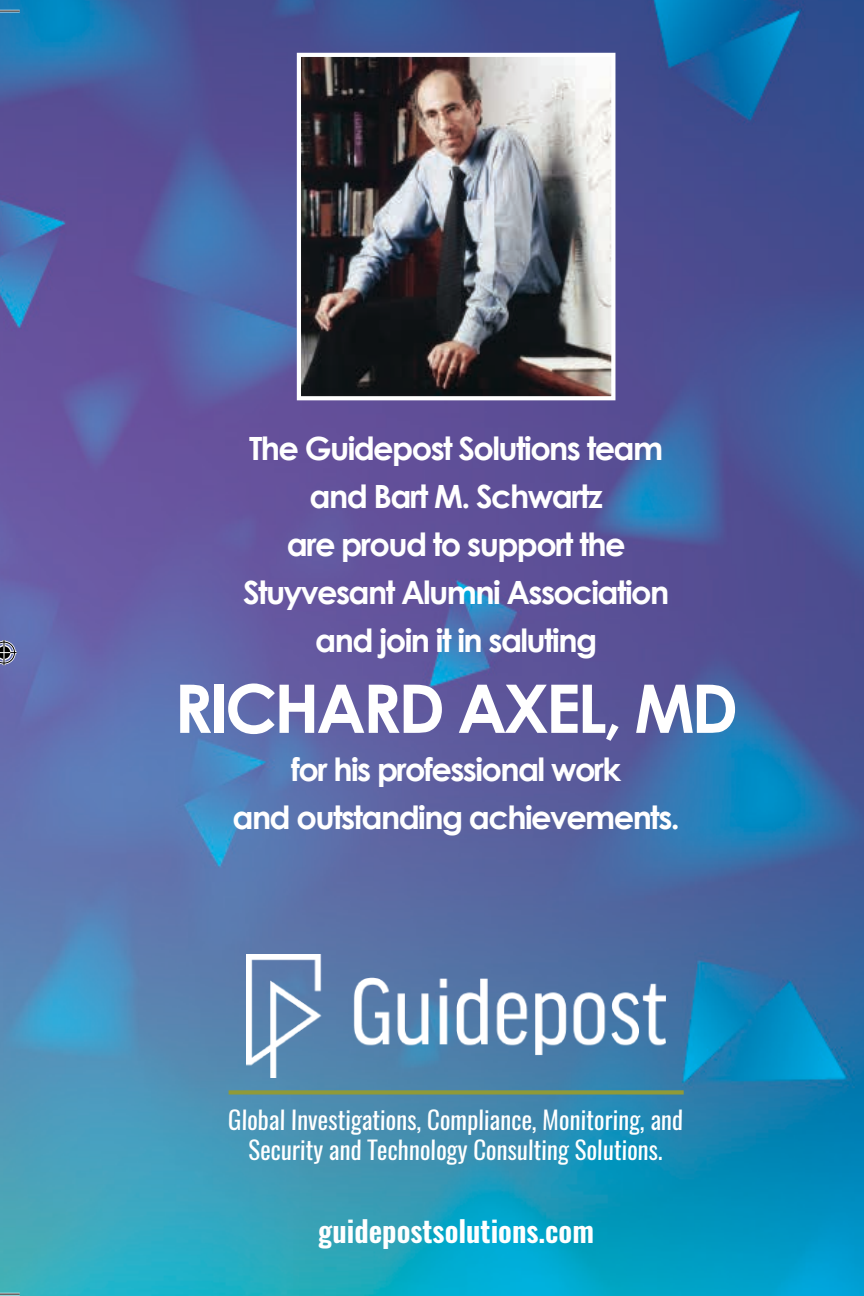
<style>
.page{position:relative;width:864px;height:1296px;background:#fff}
.page>*{position:absolute;margin:0;border:0;box-sizing:border-box;transform-origin:0 0}
.t1{font:700 67px "Century Gothic";letter-spacing:-.05em;color:#fff}
.t2{font:700 32px/48px "Century Gothic";letter-spacing:-.05em;color:#fff;text-align:center}
.t3{font:600 29.4px "Oswald";color:#fff}
.t4{font:italic 25.2px/30.2px "Oswald";color:#fff;text-align:center}
</style>
<div class="page">
<img style="left:0;top:0;width:864px;height:1296px">
<img style="left:247px;top:954px;width:418px;height:124px">
<div style="left:229px;top:1090px;width:455px;height:5px;background:#909a38"></div>
<img style="left:302px;top:58px;width:308px;height:337px">
<div style="left:297px;top:53px;width:318px;height:347px;border:4px solid #fff"></div>
<hr style="left:0;top:10px;width:20px;height:2px;background:#fff">
<hr style="left:0;top:1293px;width:20px;height:2px;background:#fff">
<svg style="left:0;top:11px;width:20px;height:1px"></svg>
<svg style="left:0;top:1294px;width:20px;height:2px"></svg>
<svg style="left:0;top:640px;width:17px;height:25px"></svg>
<svg style="left:829px;top:1257px;width:12px;height:39px"></svg>
<p class="t2" style="left:243px;top:423px;width:428px">The Guidepost Solutions team and Bart M. Schwartz<br>are proud to support the<br>Stuyvesant Alumni Association and join it in saluting</p>
<h1 class="t1" style="left:174px;top:658px;width:566px">RICHARD AXEL, MD</h1>
<p class="t2" style="left:232px;top:744px;width:449px">for his professional work<br>and outstanding achievements.</p>
<p class="t4" style="left:229px;top:1105px;width:460px">Global Investigations, Compliance, Monitoring, and<br>Security and Technology Consulting Solutions.</p>
<p class="t3" style="left:318px;top:1211px;width:277px">guidepostsolutions.com</p>
</div>
